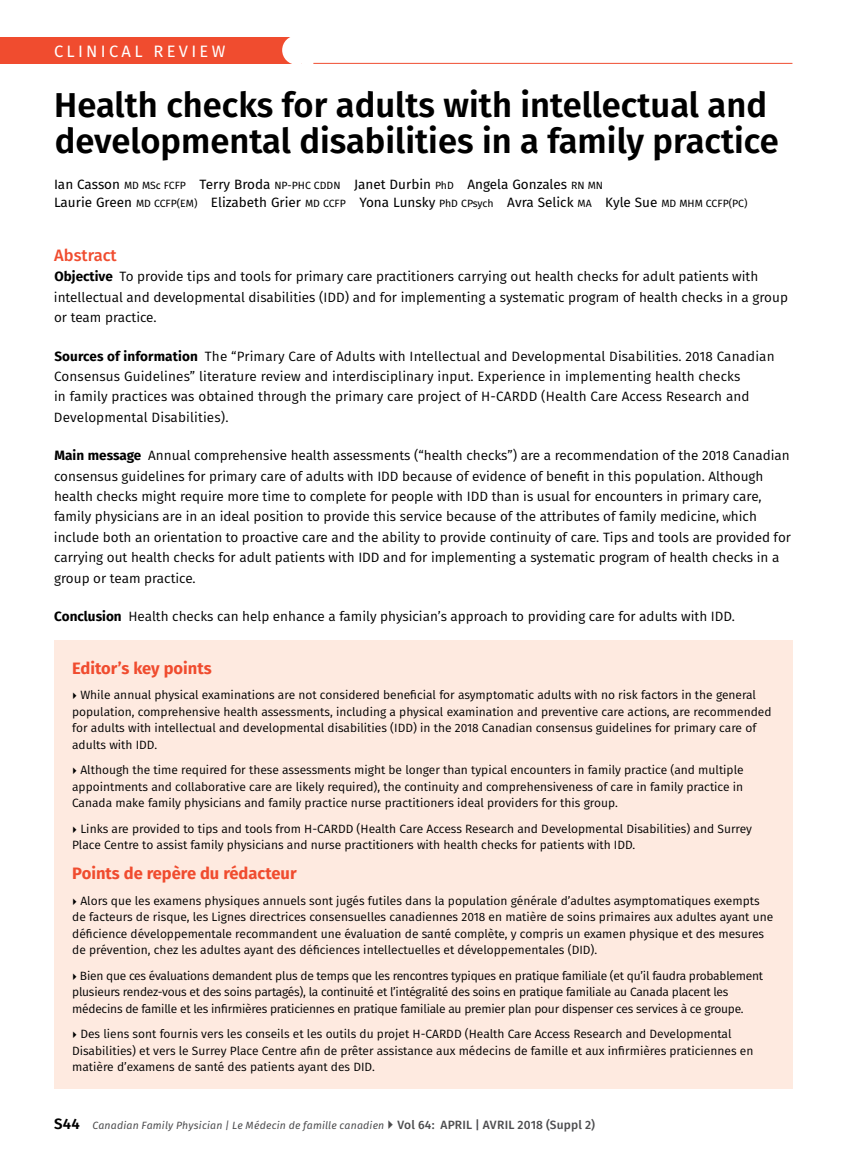
<style>
.page{position:relative;width:851px;height:1161px;background:#fff}
.page>*{position:absolute;margin:0;border:0;box-sizing:border-box;transform-origin:0 0}
.t1{font:600 34.5px/36px "Fira Sans";color:#000}
.t2{font:700 16.5px "Fira Sans";color:#f04c2f}
.t3{font:16.5px "Fira Sans";letter-spacing:.2em;color:#fff}
.t4{font:500 16.5px "Fira Sans";color:#f04c2f}
.t5{font:13.5px/20.4px "Fira Sans";color:#000}
.t6{font:13.5px/18px "Fira Sans";color:#000}
.t7{font:12px/16.5px "Fira Sans";color:#000}
.t8{font:12px/16.5px "Fira Sans";letter-spacing:-.02em;color:#000}
.t9{font:italic 10.5px "Fira Sans";letter-spacing:.015em;color:#4d4d4f}
.s1{font-size:10.5px}
.s2{font-weight:700}
.s3{font-size:12px}
.s4{font-weight:600;font-style:normal;font-size:15px;color:#000}
.s5{font-weight:500;font-style:normal;font-size:12px}
</style>
<div class="page">
<hr style="left:313px;top:63px;width:479px;height:1px;background:#f04c2f">
<div style="left:0;top:37px;width:302px;height:27px;background:#f04c2f"></div>
<div style="left:282px;top:36px;width:29px;height:29px;background:#fff;border-radius:50%"></div>
<div style="left:54px;top:640px;width:738px;height:449px;background:#feeae0"></div>
<h2 class="t3" style="left:54px;top:39px;width:173px">CLINICAL REVIEW</h2>
<h1 class="t1" style="left:54px;top:85px;width:726px">Health checks for adults with intellectual and developmental disabilities in a family practice</h1>
<p class="t6" style="left:54px;top:175px;width:695px">Ian Casson <span class="s1">MD MSc FCFP</span> Terry Broda <span class="s1">NP-PHC CDDN</span> Janet Durbin <span class="s1">PhD</span> Angela Gonzales <span class="s1">RN MN<br></span>Laurie Green <span class="s1">MD CCFP(EM)</span> Elizabeth Grier <span class="s1">MD CCFP</span> Yona Lunsky <span class="s1">PhD CPsych</span> Avra Selick <span class="s1">MA</span> Kyle Sue <span class="s1">MD MHM CCFP(PC)</span></p>
<h2 class="t4" style="left:54px;top:242px;width:64px">Abstract</h2>
<p class="t5" style="left:54px;top:266px;width:735px"><span class="s2">Objective</span> To provide tips and tools for primary care practitioners carrying out health checks for adult patients with intellectual and developmental disabilities (IDD) and for implementing a systematic program of health checks in a group or team practice.</p>
<p class="t5" style="left:54px;top:345px;width:722px"><span class="s2">Sources of information</span> The “Primary Care of Adults with Intellectual and Developmental Disabilities. 2018 Canadian Consensus Guidelines” literature review and interdisciplinary input. Experience in implementing health checks<br>in family practices was obtained through the primary care project of H-CARDD (Health Care Access Research and Developmental Disabilities).</p>
<p class="t5" style="left:54px;top:445px;width:738px"><span class="s2">Main message</span> Annual comprehensive health assessments (“health checks”) are a recommendation of the 2018 Canadian consensus guidelines for primary care of adults with IDD because of evidence of benefit in this population. Although health checks might require more time to complete for people with IDD than is usual for encounters in primary care, family physicians are in an ideal position to provide this service because of the attributes of family medicine, <span class="s3">w</span>hich include both an orientation to proactive care and the ability to provide continuity of care. Tips and tools are provided for carrying out health checks for adult patients with IDD and for implementing a systematic program of health checks in a group or team practice.</p>
<p class="t5" style="left:54px;top:606px;width:682px"><span class="s2">Conclusion</span> Health checks can help enhance a family physician’s approach to providing care for adults with IDD.</p>
<h2 class="t2" style="left:72px;top:654px;width:141px">Editor’s key points</h2>
<p class="t7" style="left:72px;top:687px;width:701px;text-indent:8px">While annual physical examinations are not considered beneficial for asymptomatic adults with no risk factors in the general population, comprehensive health assessments, including a physical examination and preventive care actions, are recommended for adults with intellectual and developmental disabilities (IDD) in the 2018 Canadian consensus guidelines for primary care of adults with IDD.</p>
<p class="t7" style="left:72px;top:762px;width:673px;text-align:justify;text-indent:8px">Although the time required for these assessments might be longer than typical encounters in family practice (and multiple appointments and collaborative care are likely required), the continuity and comprehensiveness of care in family practice in Canada make family physicians and family practice nurse practitioners ideal providers for this group.</p>
<p class="t7" style="left:72px;top:820px;width:681px;text-indent:8px">Links are provided to tips and tools from H-CARDD (Health Care Access Research and Developmental Disabilities) and Surrey<br>Place Centre to assist family physicians and nurse practitioners with health checks for patients with IDD.</p>
<h2 class="t2" style="left:72px;top:860px;width:226px">Points de repère du rédacteur</h2>
<p class="t7" style="left:72px;top:892px;width:702px;text-indent:8px">Alors que les examens physiques annuels sont jugés futiles dans la population générale d’adultes asymptomatiques exempts de facteurs de risque, les Lignes directrices consensuelles canadiennes 2018 en matière de soins primaires aux adultes ayant une déficience développementale recommandent une évaluation de santé complète, y compris un examen physique et des mesures de prévention, chez les adultes ayant des déficiences intellectuelles et développementales (DID).</p>
<p class="t8" style="left:72px;top:967px;width:692px;text-indent:8px">Bien que ces évaluations demandent plus de temps que les rencontres typiques en pratique familiale (et qu’il faudra probablement plusieurs rendez-vous et des soins partagés), la continuité et l’intégralité des soins en pratique familiale au Canada placent les médecins de famille et les infirmières praticiennes en pratique familiale au premier plan pour dispenser ces services à ce groupe.</p>
<p class="t7" style="left:72px;top:1026px;width:682px;text-indent:8px">Des liens sont fournis vers les conseils et les outils du projet H-CARDD (Health Care Access Research and Developmental<br>Disabilities) et vers le Surrey Place Centre afin de prêter assistance aux médecins de famille et aux infirmières praticiennes en matière d’examens de santé des patients ayant des DID.</p>
<p class="t9" style="left:54px;top:1117px;width:542px"><span class="s4">S44</span> Canadian Family Physician | Le Médecin de famille canadien <span class="s5">Vol 64: APRIL | AVRIL 2018 (Suppl 2)</span></p>
</div>
